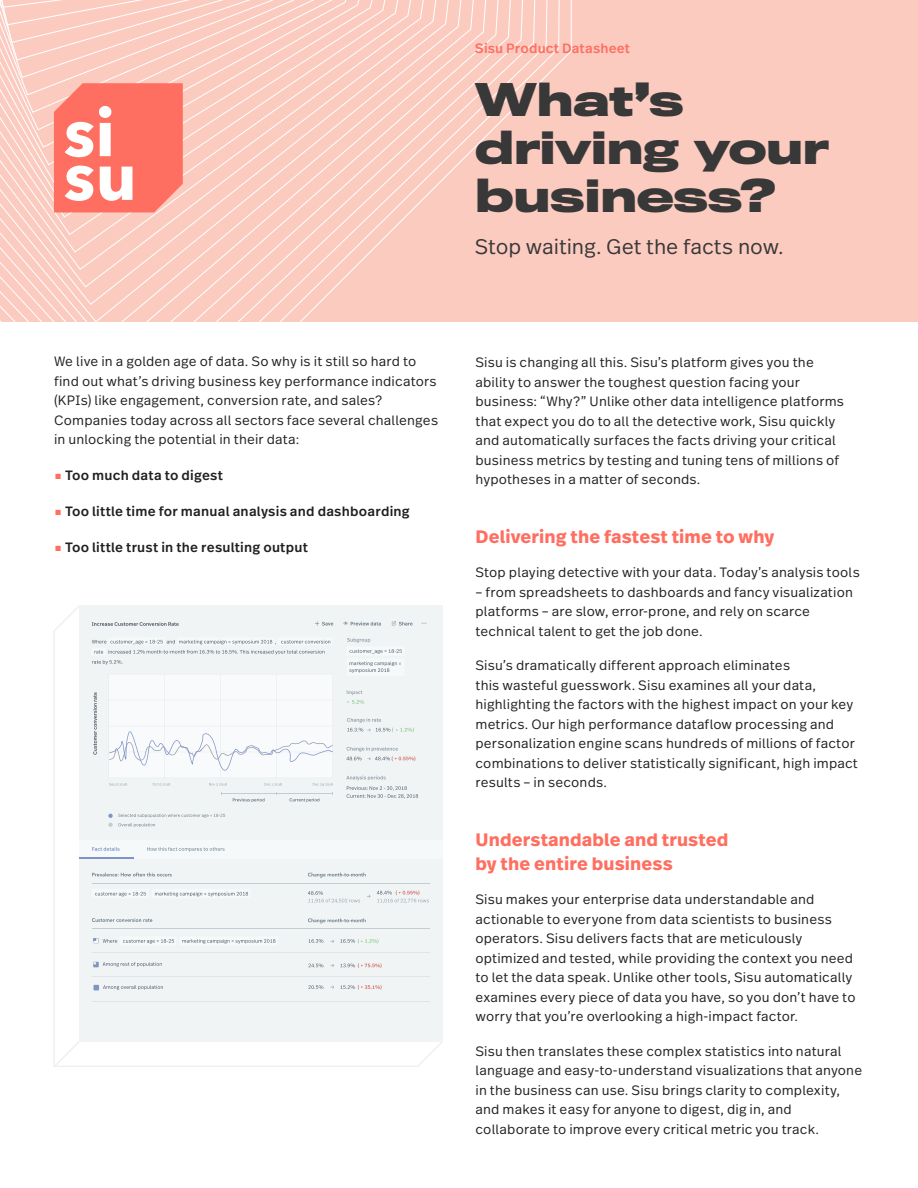
<style>
.page{position:relative;width:918px;height:1188px;background:#fff}
.page>*{position:absolute;margin:0;border:0;box-sizing:border-box;transform-origin:0 0}
.t1{font:700 42px/48px "Titling Gothic FB Wide";letter-spacing:-.025em;color:#383838}
.t2{font:300 21px "Real Text Pro";letter-spacing:-.005em;color:#383838}
.t3{font:700 18px/24px "Real Text Pro";letter-spacing:.005em;color:#ff6f61}
.t4{font:300 13.5px/19.5px "Real Text Pro";letter-spacing:.01em;color:#231f20}
.t5{font:500 13.5px "Real Text Pro";letter-spacing:.015em;color:#231f20}
.t6{font:500 13.5px "Real Text Pro";letter-spacing:.015em;color:#ff6f61}
.s1{font-weight:300;color:#ff6f61}
</style>
<div class="page">
<div style="left:0;top:0;width:918px;height:322px;background:#fbcbc0"></div>
<svg style="left:0;top:0;width:478px;height:322px"></svg>
<svg style="left:0;top:0;width:467px;height:305px"></svg>
<svg style="left:0;top:0;width:457px;height:288px"></svg>
<svg style="left:0;top:0;width:447px;height:270px"></svg>
<svg style="left:0;top:0;width:436px;height:253px"></svg>
<svg style="left:0;top:0;width:426px;height:235px"></svg>
<svg style="left:0;top:0;width:415px;height:218px"></svg>
<svg style="left:353px;top:0;width:52px;height:200px"></svg>
<svg style="left:353px;top:0;width:41px;height:183px"></svg>
<svg style="left:353px;top:0;width:31px;height:166px"></svg>
<svg style="left:353px;top:0;width:21px;height:148px"></svg>
<svg style="left:353px;top:0;width:10px;height:131px"></svg>
<svg style="left:0;top:0;width:353px;height:212px"></svg>
<svg style="left:53px;top:606px;width:389px;height:461px"></svg>
<svg style="left:53px;top:1040px;width:28px;height:27px"></svg>
<div style="left:79px;top:605px;width:364px;height:437px;background:#f1f4f5"></div>
<svg style="left:347px;top:690px;width:17px;height:14px"></svg>
<svg style="left:347px;top:638px;width:23px;height:5px"></svg>
<svg style="left:346px;top:747px;width:69px;height:14px"></svg>
<svg style="left:347px;top:718px;width:67px;height:14px"></svg>
<div style="left:347px;top:646px;width:58px;height:10px;background:#f5f9fa"></div>
<svg style="left:349px;top:649px;width:53px;height:5px"></svg>
<div style="left:347px;top:659px;width:58px;height:17px;background:#f5f9fa"></div>
<svg style="left:349px;top:661px;width:52px;height:12px"></svg>
<svg style="left:346px;top:776px;width:40px;height:4px"></svg>
<svg style="left:347px;top:786px;width:71px;height:13px"></svg>
<svg style="left:343px;top:622px;width:38px;height:3px"></svg>
<svg style="left:315px;top:621px;width:18px;height:5px"></svg>
<svg style="left:108px;top:814px;width:117px;height:13px"></svg>
<svg style="left:233px;top:798px;width:32px;height:4px"></svg>
<svg style="left:289px;top:798px;width:30px;height:4px"></svg>
<svg style="left:93px;top:692px;width:4px;height:63px"></svg>
<div style="left:92px;top:889px;width:57px;height:9px;background:#f5f9fa"></div>
<svg style="left:95px;top:892px;width:51px;height:4px"></svg>
<div style="left:152px;top:889px;width:99px;height:9px;background:#f5f9fa"></div>
<svg style="left:155px;top:892px;width:93px;height:4px"></svg>
<hr style="left:92px;top:883px;width:338px;height:1px;background:#c4ccd4">
<svg style="left:308px;top:891px;width:52px;height:12px"></svg>
<svg style="left:377px;top:890px;width:52px;height:13px"></svg>
<svg style="left:92px;top:872px;width:80px;height:4px"></svg>
<svg style="left:308px;top:873px;width:58px;height:5px"></svg>
<hr style="left:92px;top:928px;width:338px;height:1px;background:#c4ccd4">
<svg style="left:92px;top:918px;width:60px;height:4px"></svg>
<svg style="left:308px;top:918px;width:58px;height:5px"></svg>
<hr style="left:92px;top:1001px;width:338px;height:1px;background:#dfe4e9">
<svg style="left:308px;top:985px;width:15px;height:4px"></svg>
<svg style="left:340px;top:985px;width:42px;height:5px"></svg>
<svg style="left:94px;top:985px;width:69px;height:5px"></svg>
<div style="left:120px;top:936px;width:56px;height:10px;background:#f5f9fa"></div>
<svg style="left:123px;top:939px;width:51px;height:5px"></svg>
<div style="left:179px;top:936px;width:99px;height:10px;background:#f5f9fa"></div>
<svg style="left:182px;top:939px;width:93px;height:5px"></svg>
<hr style="left:92px;top:953px;width:338px;height:1px;background:#dfe4e9">
<svg style="left:309px;top:939px;width:14px;height:4px"></svg>
<svg style="left:340px;top:939px;width:39px;height:5px"></svg>
<svg style="left:93px;top:938px;width:24px;height:5px"></svg>
<hr style="left:92px;top:976px;width:338px;height:1px;background:#dfe4e9">
<svg style="left:308px;top:964px;width:15px;height:3px"></svg>
<svg style="left:340px;top:963px;width:42px;height:5px"></svg>
<svg style="left:93px;top:962px;width:69px;height:5px"></svg>
<svg style="left:392px;top:621px;width:21px;height:5px"></svg>
<div style="left:79px;top:840px;width:364px;height:18px;background:#f5f9fa"></div>
<hr style="left:79px;top:857px;width:55px;height:1px;background:#7d93ca">
<svg style="left:92px;top:847px;width:28px;height:4px"></svg>
<svg style="left:147px;top:847px;width:78px;height:5px"></svg>
<div style="left:108px;top:637px;width:57px;height:8px;background:#f5f9fa"></div>
<div style="left:91px;top:648px;width:15px;height:8px;background:#f5f9fa"></div>
<div style="left:177px;top:637px;width:97px;height:8px;background:#f5f9fa"></div>
<div style="left:278px;top:637px;width:55px;height:8px;background:#f5f9fa"></div>
<svg style="left:92px;top:640px;width:238px;height:25px"></svg>
<svg style="left:92px;top:622px;width:87px;height:4px"></svg>
<hr style="left:221px;top:794px;width:112px;height:1px;background:#c4ccd4">
<svg style="left:109px;top:731px;width:224px;height:55px"></svg>
<p class="t6" style="left:475px;top:39px;width:157px">Sisu Product Datasheet</p>
<h1 class="t1" style="left:475px;top:77px;width:356px">What’s driving your business?</h1>
<h2 class="t2" style="left:475px;top:233px;width:310px">Stop waiting. Get the facts now.</h2>
<p class="t4" style="left:54px;top:351px;width:386px">We live in a golden age of data. So why is it still so hard to find out what’s driving business key performance indicators (KPIs) like engagement, conversion rate, and sales?<br>Companies today across all sectors face several challenges in unlocking the potential in their data:</p>
<p class="t5" style="left:54px;top:466px;width:171px"><span class="s1">■</span> Too much data to digest</p>
<p class="t5" style="left:54px;top:502px;width:357px"><span class="s1">■</span> Too little time for manual analysis and dashboarding</p>
<p class="t5" style="left:54px;top:538px;width:255px"><span class="s1">■</span> Too little trust in the resulting output</p>
<p class="t4" style="left:476px;top:352px;width:370px">Sisu is changing all this. Sisu’s platform gives you the ability to answer the toughest question facing your business: “Why?” Unlike other data intelligence platforms that expect you do to all the detective work, Sisu quickly and automatically surfaces the facts driving your critical business metrics by testing and tuning tens of millions of hypotheses in a matter of seconds.</p>
<h3 class="t3" style="left:476px;top:524px;width:300px">Delivering the fastest time to why</h3>
<p class="t4" style="left:476px;top:562px;width:386px">Stop playing detective with your data. Today’s analysis tools</p>
<p class="t4" style="left:476px;top:582px;width:379px">– from spreadsheets to dashboards and fancy visualization platforms – are slow, error-prone, and rely on scarce technical talent to get the job done.</p>
<p class="t4" style="left:476px;top:655px;width:384px">Sisu’s dramatically different approach eliminates<br>this wasteful guesswork. Sisu examines all your data, highlighting the factors with the highest impact on your key metrics. Our high performance dataflow processing and personalization engine scans hundreds of millions of factor combinations to deliver statistically significant, high impact results – in seconds.</p>
<h3 class="t3" style="left:476px;top:827px;width:254px">Understandable and trusted by the entire business</h3>
<p class="t4" style="left:476px;top:889px;width:382px">Sisu makes your enterprise data understandable and actionable to everyone from data scientists to business operators. Sisu delivers facts that are meticulously optimized and tested, while providing the context you need to let the data speak. Unlike other tools, Sisu automatically examines every piece of data you have, so you don’t have to worry that you’re overlooking a high-impact factor.</p>
<p class="t4" style="left:476px;top:1041px;width:388px">Sisu then translates these complex statistics into natural language and easy-to-understand visualizations that anyone in the business can use. Sisu brings clarity to complexity, and makes it easy for anyone to digest, dig in, and collaborate to improve every critical metric you track.</p>
</div>
